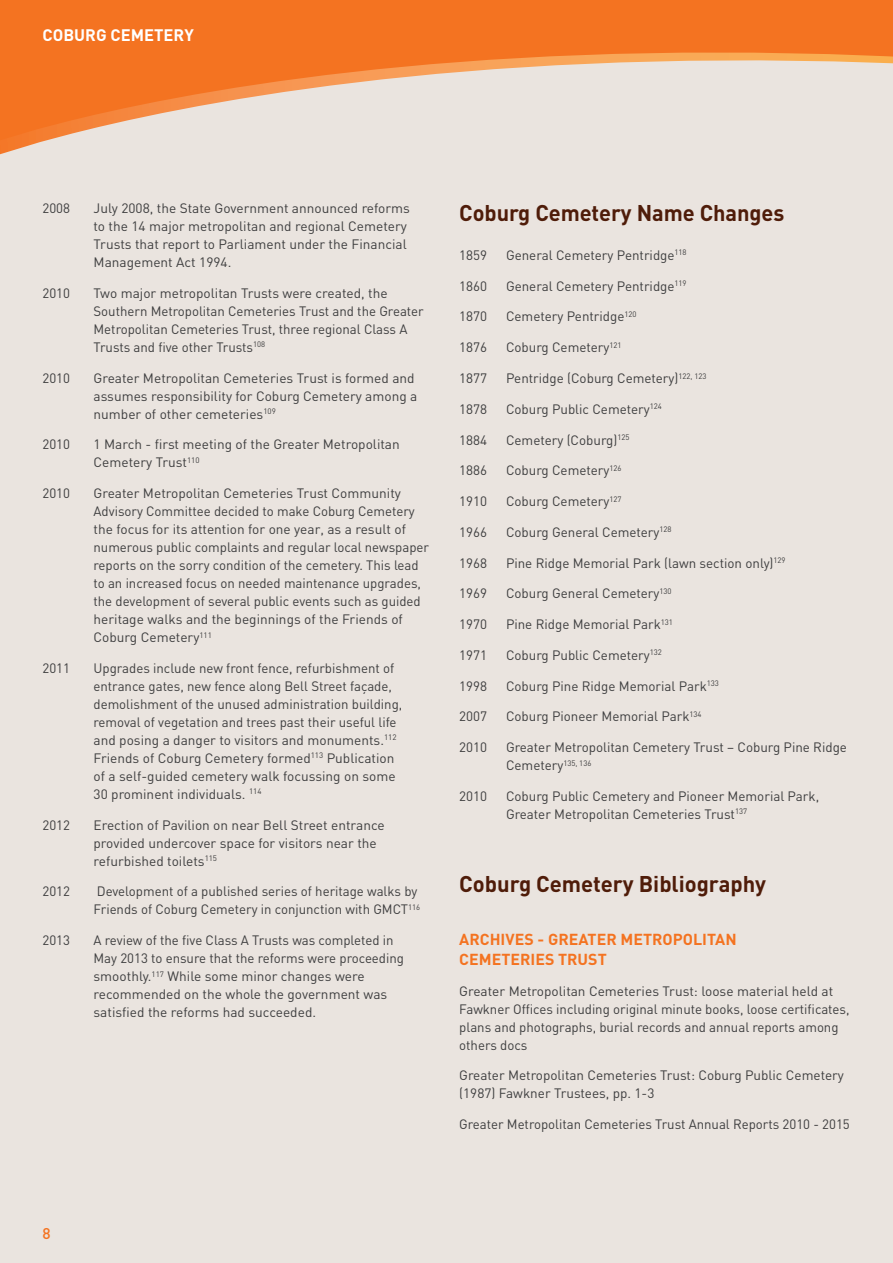
<style>
.page{position:relative;width:893px;height:1263px;background:#eae4df}
.page>*{position:absolute;margin:0;border:0;box-sizing:border-box;transform-origin:0 0}
.t1{font:700 22.5px "DIN";letter-spacing:-.005em;color:#4f1c09}
.t2{font:700 16.5px "DIN";color:#fff}
.t3{font:700 15.75px/19.5px "DIN";color:#f47321}
.t4{font:500 15.3px "DIN";color:#f47321}
.t5{font:13.5px/18px "DIN";color:#3e3e3f}
</style>
<div class="page">
<p class="t2" style="left:43px;top:25px;width:153px">COBURG CEMETERY</p>
<p class="t5" style="left:43px;top:199px;width:29px">2008</p>
<p class="t5" style="left:94px;top:199px;width:318px">July 2008, the State Government announced reforms to the 14 major metropolitan and regional Cemetery Trusts that report to Parliament under the Financial Management Act 1994.</p>
<p class="t5" style="left:43px;top:284px;width:29px">2010</p>
<p class="t5" style="left:94px;top:284px;width:332px">Two major metropolitan Trusts were created, the Southern Metropolitan Cemeteries Trust and the Greater Metropolitan Cemeteries Trust, three regional Class A Trusts and five other Trusts<sup>108</sup></p>
<p class="t5" style="left:43px;top:368px;width:29px">2010</p>
<p class="t5" style="left:94px;top:368px;width:325px">Greater Metropolitan Cemeteries Trust is formed and assumes responsibility for Coburg Cemetery among a number of other cemeteries<sup>109</sup></p>
<p class="t5" style="left:43px;top:435px;width:29px">2010</p>
<p class="t5" style="left:94px;top:435px;width:308px">1 March - first meeting of the Greater Metropolitan<br>Cemetery Trust<sup>110</sup></p>
<p class="t5" style="left:43px;top:484px;width:29px">2010</p>
<p class="t5" style="left:94px;top:484px;width:337px">Greater Metropolitan Cemeteries Trust Community Advisory Committee decided to make Coburg Cemetery the focus for its attention for one year, as a result of numerous public complaints and regular local newspaper reports on the sorry condition of the cemetery. This lead to an increased focus on needed maintenance upgrades, the development of several public events such as guided heritage walks and the beginnings of the Friends of Coburg Cemetery<sup>111</sup></p>
<p class="t5" style="left:43px;top:659px;width:29px">2011</p>
<p class="t5" style="left:94px;top:659px;width:310px">Upgrades include new front fence, refurbishment of entrance gates, new fence along Bell Street façade, demolishment of the unused administration building, removal of vegetation and trees past their useful life and posing a danger to visitors and monuments.<sup>112<br></sup>Friends of Coburg Cemetery formed<sup>113</sup> Publication of a self-guided cemetery walk focussing on some 30 prominent individuals. <sup>114</sup></p>
<p class="t5" style="left:43px;top:815px;width:29px">2012</p>
<p class="t5" style="left:94px;top:815px;width:293px">Erection of Pavilion on near Bell Street entrance provided undercover space for visitors near the refurbished toilets<sup>115</sup></p>
<p class="t5" style="left:43px;top:882px;width:29px">2012</p>
<p class="t5" style="left:94px;top:882px;width:328px">Development of a published series of heritage walks by<br>Friends of Coburg Cemetery in conjunction with GMCT<sup>116</sup></p>
<p class="t5" style="left:43px;top:931px;width:29px">2013</p>
<p class="t5" style="left:94px;top:931px;width:312px">A review of the five Class A Trusts was completed in May 2013 to ensure that the reforms were proceeding smoothly.<sup>117</sup> While some minor changes were recommended on the whole the government was satisfied the reforms had succeeded.</p>
<p class="t1" style="left:459px;top:198px;width:327px">Coburg Cemetery Name Changes</p>
<p class="t5" style="left:459px;top:246px;width:29px">1859</p>
<p class="t5" style="left:506px;top:246px;width:182px">General Cemetery Pentridge<sup>118</sup></p>
<p class="t5" style="left:459px;top:277px;width:29px">1860</p>
<p class="t5" style="left:506px;top:277px;width:182px">General Cemetery Pentridge<sup>119</sup></p>
<p class="t5" style="left:459px;top:307px;width:29px">1870</p>
<p class="t5" style="left:506px;top:307px;width:132px">Cemetery Pentridge<sup>120</sup></p>
<p class="t5" style="left:459px;top:338px;width:29px">1876</p>
<p class="t5" style="left:506px;top:338px;width:117px">Coburg Cemetery<sup>121</sup></p>
<p class="t5" style="left:459px;top:369px;width:29px">1877</p>
<p class="t5" style="left:506px;top:369px;width:202px">Pentridge (Coburg Cemetery)<sup>122,</sup> <sup>123</sup></p>
<p class="t5" style="left:459px;top:400px;width:29px">1878</p>
<p class="t5" style="left:506px;top:400px;width:157px">Coburg Public Cemetery<sup>124</sup></p>
<p class="t5" style="left:459px;top:430px;width:29px">1884</p>
<p class="t5" style="left:506px;top:430px;width:125px">Cemetery (Coburg)<sup>125</sup></p>
<p class="t5" style="left:459px;top:461px;width:29px">1886</p>
<p class="t5" style="left:506px;top:461px;width:117px">Coburg Cemetery<sup>126</sup></p>
<p class="t5" style="left:459px;top:492px;width:29px">1910</p>
<p class="t5" style="left:506px;top:492px;width:117px">Coburg Cemetery<sup>127</sup></p>
<p class="t5" style="left:459px;top:523px;width:29px">1966</p>
<p class="t5" style="left:506px;top:523px;width:167px">Coburg General Cemetery<sup>128</sup></p>
<p class="t5" style="left:459px;top:553px;width:29px">1968</p>
<p class="t5" style="left:506px;top:553px;width:281px">Pine Ridge Memorial Park (lawn section only)<sup>129</sup></p>
<p class="t5" style="left:459px;top:584px;width:29px">1969</p>
<p class="t5" style="left:506px;top:584px;width:167px">Coburg General Cemetery<sup>130</sup></p>
<p class="t5" style="left:459px;top:615px;width:29px">1970</p>
<p class="t5" style="left:506px;top:615px;width:168px">Pine Ridge Memorial Park<sup>131</sup></p>
<p class="t5" style="left:459px;top:646px;width:29px">1971</p>
<p class="t5" style="left:506px;top:646px;width:157px">Coburg Public Cemetery<sup>132</sup></p>
<p class="t5" style="left:459px;top:676px;width:29px">1998</p>
<p class="t5" style="left:506px;top:676px;width:214px">Coburg Pine Ridge Memorial Park<sup>133</sup></p>
<p class="t5" style="left:459px;top:707px;width:29px">2007</p>
<p class="t5" style="left:506px;top:707px;width:197px">Coburg Pioneer Memorial Park<sup>134</sup></p>
<p class="t5" style="left:459px;top:738px;width:29px">2010</p>
<p class="t5" style="left:506px;top:738px;width:342px">Greater Metropolitan Cemetery Trust – Coburg Pine Ridge<br>Cemetery<sup>135,</sup> <sup>136</sup></p>
<p class="t5" style="left:459px;top:787px;width:29px">2010</p>
<p class="t5" style="left:506px;top:787px;width:315px">Coburg Public Cemetery and Pioneer Memorial Park,<br>Greater Metropolitan Cemeteries Trust<sup>137</sup></p>
<p class="t1" style="left:459px;top:869px;width:308px">Coburg Cemetery Bibliography</p>
<p class="t3" style="left:459px;top:929px;width:279px">ARCHIVES - GREATER METROPOLITAN<br>CEMETERIES TRUST</p>
<p class="t5" style="left:459px;top:981px;width:392px">Greater Metropolitan Cemeteries Trust: loose material held at Fawkner Offices including original minute books, loose certificates, plans and photographs, burial records and annual reports among others docs</p>
<p class="t5" style="left:459px;top:1066px;width:386px">Greater Metropolitan Cemeteries Trust: Coburg Public Cemetery (1987) Fawkner Trustees, pp. 1-3</p>
<p class="t5" style="left:459px;top:1115px;width:392px">Greater Metropolitan Cemeteries Trust Annual Reports 2010 - 2015</p>
<p class="t4" style="left:43px;top:1224px;width:10px">8</p>
</div>
